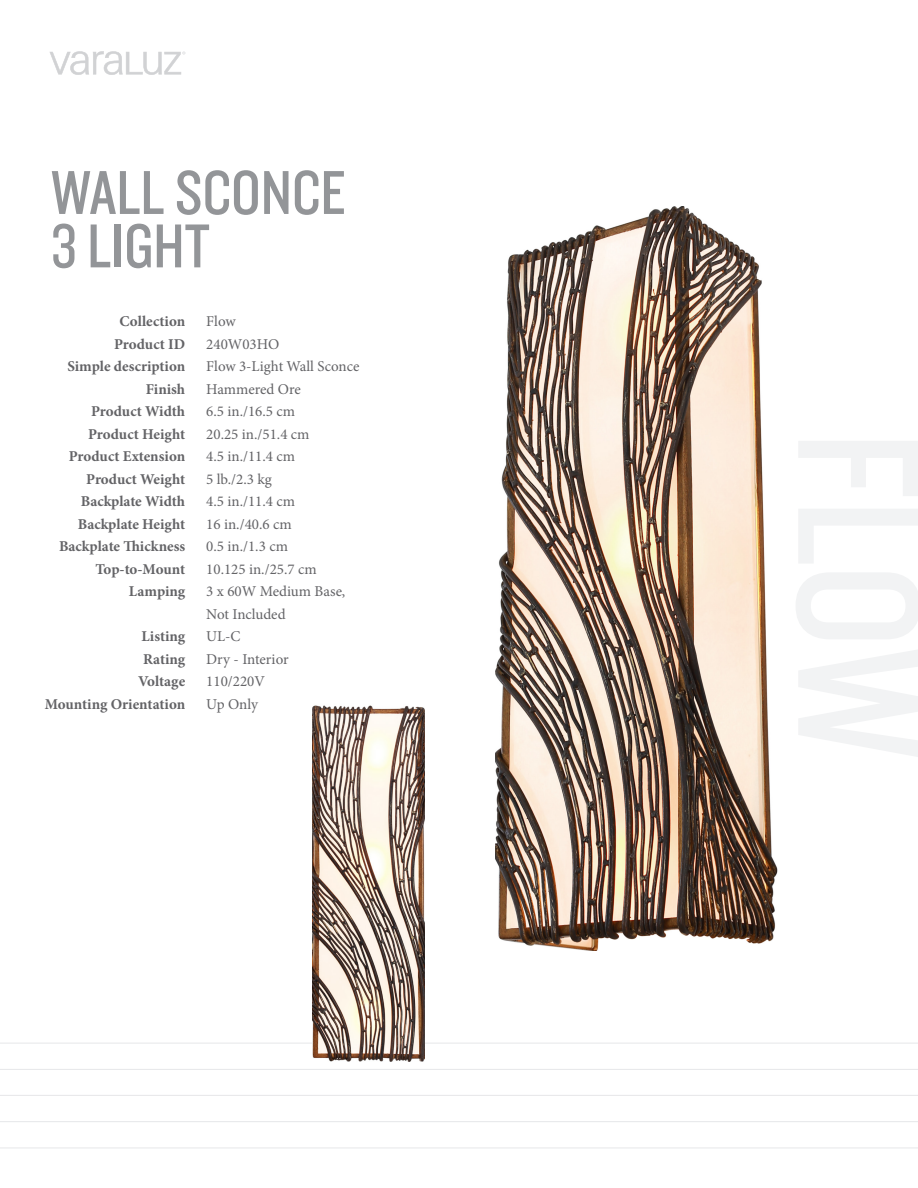
<style>
.page{position:relative;width:918px;height:1188px;background:#fff}
.page>*{position:absolute;margin:0;border:0;box-sizing:border-box;transform-origin:0 0}
.Fixture_description{font:64.35px "Knockout HTF29 Junior Liteweight";color:#939598}
.Spec_info{font:15px "Minion Pro";color:#636366}
.Spec{font:700 15px "Minion Pro";letter-spacing:-.005em;color:#636366}
</style>
<div class="page">
<hr style="left:0;top:1043px;width:918px;height:1px;background:#e6e7e9">
<hr style="left:0;top:1121px;width:918px;height:1px;background:#e6e7e9">
<hr style="left:0;top:1095px;width:918px;height:1px;background:#e6e7e9">
<hr style="left:0;top:1069px;width:918px;height:1px;background:#e6e7e9">
<hr style="left:0;top:1148px;width:918px;height:1px;background:#e6e7e9">
<svg style="left:49px;top:51px;width:136px;height:24px"></svg>
<img style="left:496px;top:206px;width:281px;height:745px">
<img style="left:312px;top:705px;width:113px;height:356px">
<p class="Fixture_description" style="left:51px;top:159px;width:296px">WALL SCONCE</p>
<p class="Fixture_description" style="left:51px;top:213px;width:160px">3 LIGHT</p>
<p class="Spec" style="left:119px;top:311px;width:67px">Collection</p>
<p class="Spec" style="left:114px;top:333px;width:73px">Product ID</p>
<p class="Spec" style="left:67px;top:356px;width:119px">Simple description</p>
<p class="Spec" style="left:146px;top:378px;width:41px">Finish</p>
<p class="Spec" style="left:91px;top:401px;width:96px">Product Width</p>
<p class="Spec" style="left:88px;top:423px;width:99px">Product Height</p>
<p class="Spec" style="left:69px;top:446px;width:118px">Product Extension</p>
<p class="Spec" style="left:86px;top:468px;width:101px">Product Weight</p>
<p class="Spec" style="left:81px;top:491px;width:106px">Backplate Width</p>
<p class="Spec" style="left:78px;top:513px;width:109px">Backplate Height</p>
<p class="Spec" style="left:59px;top:536px;width:128px">Backplate Thickness</p>
<p class="Spec" style="left:96px;top:558px;width:91px">Top-to-Mount</p>
<p class="Spec" style="left:129px;top:581px;width:58px">Lamping</p>
<p class="Spec" style="left:141px;top:626px;width:45px">Listing</p>
<p class="Spec" style="left:143px;top:648px;width:44px">Rating</p>
<p class="Spec" style="left:138px;top:671px;width:49px">Voltage</p>
<p class="Spec" style="left:45px;top:693px;width:142px">Mounting Orientation</p>
<p class="Spec_info" style="left:206px;top:311px;width:31px">Flow</p>
<p class="Spec_info" style="left:206px;top:334px;width:75px">240W03HO</p>
<p class="Spec_info" style="left:206px;top:356px;width:155px">Flow 3-Light Wall Sconce</p>
<p class="Spec_info" style="left:206px;top:379px;width:96px">Hammered Ore</p>
<p class="Spec_info" style="left:206px;top:401px;width:90px">6.5 in./16.5 cm</p>
<p class="Spec_info" style="left:206px;top:424px;width:105px">20.25 in./51.4 cm</p>
<p class="Spec_info" style="left:206px;top:446px;width:90px">4.5 in./11.4 cm</p>
<p class="Spec_info" style="left:206px;top:469px;width:67px">5 lb./2.3 kg</p>
<p class="Spec_info" style="left:206px;top:491px;width:90px">4.5 in./11.4 cm</p>
<p class="Spec_info" style="left:206px;top:514px;width:87px">16 in./40.6 cm</p>
<p class="Spec_info" style="left:206px;top:536px;width:83px">0.5 in./1.3 cm</p>
<p class="Spec_info" style="left:206px;top:559px;width:112px">10.125 in./25.7 cm</p>
<p class="Spec_info" style="left:206px;top:581px;width:141px">3 x 60W Medium Base,</p>
<p class="Spec_info" style="left:206px;top:604px;width:81px">Not Included</p>
<p class="Spec_info" style="left:206px;top:626px;width:36px">UL-C</p>
<p class="Spec_info" style="left:206px;top:649px;width:84px">Dry - Interior</p>
<p class="Spec_info" style="left:206px;top:671px;width:60px">110/220V</p>
<p class="Spec_info" style="left:206px;top:694px;width:53px">Up Only</p>
</div>
